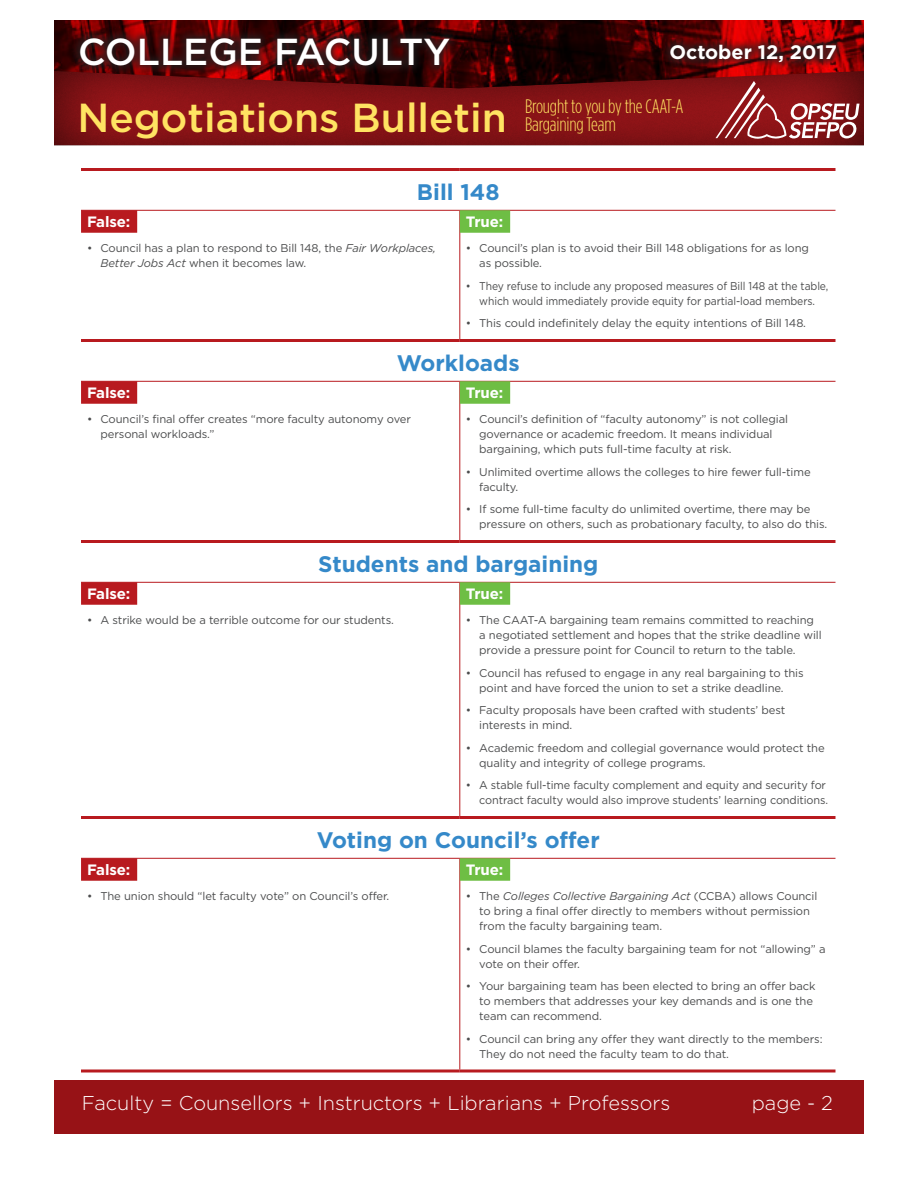
<style>
.page{position:relative;width:918px;height:1188px;background:#fff}
.page>*{position:absolute;margin:0;border:0;box-sizing:border-box;transform-origin:0 0}
.t1{font:500 40.5px "Gotham HTF";color:#ffe362}
.t2{font:500 37.5px "Gotham HTF";color:#fff}
.Table_Section_Header{font:700 22.5px "Gotham HTF";color:#3589c9}
.t3{font:300 19.95px "Gotham HTF";color:#fff}
.t4{font:300 condensed 19.5px "Gotham HTF";letter-spacing:-.01em;color:#ffe362}
.t5{font:700 19.5px "Gotham HTF";color:#fff}
.Table_False{font:700 15px "Gotham";letter-spacing:-.01em;color:#fff}
.Table_True{font:700 15px "Gotham";letter-spacing:-.01em;color:#fff}
.t6{font:11.25px/15px "Gotham HTF";letter-spacing:-.01em;color:#4b4c4d}
.t7{font:11.25px/15px "Gotham HTF";letter-spacing:-.01em;color:#4b4c4d;text-align:center;scale:.92 1}
.s1{font-weight:300;font-stretch:condensed;font-size:19.5px}
.s2{font-style:italic}
</style>
<div class="page">
<div style="left:54px;top:1080px;width:809px;height:54px;background:#971216"></div>
<img style="left:54px;top:20px;width:810px;height:51px">
<div style="left:52px;top:71px;width:813px;height:76px;background:#231f20;opacity:.85"></div>
<div style="left:661px;top:35px;width:185px;height:36px;background:#231f20;opacity:.75"></div>
<div style="left:70px;top:28px;width:389px;height:47px;background:#231f20;opacity:.75"></div>
<svg style="left:716px;top:58px;width:143px;height:84px;background:#993032"></svg>
<hr style="left:460px;top:381px;width:1px;height:159px;background:#b81a1f">
<hr style="left:460px;top:582px;width:1px;height:234px;background:#b81a1f">
<hr style="left:460px;top:858px;width:1px;height:212px;background:#b81a1f">
<hr style="left:81px;top:168px;width:379px;height:3px;background:#b81a1f">
<hr style="left:460px;top:168px;width:376px;height:3px;background:#b81a1f">
<hr style="left:81px;top:210px;width:379px;height:1px;background:#b81a1f">
<hr style="left:460px;top:210px;width:376px;height:1px;background:#b81a1f">
<hr style="left:81px;top:339px;width:379px;height:3px;background:#b81a1f">
<hr style="left:460px;top:339px;width:376px;height:3px;background:#b81a1f">
<hr style="left:81px;top:381px;width:379px;height:1px;background:#b81a1f">
<hr style="left:460px;top:381px;width:376px;height:1px;background:#b81a1f">
<hr style="left:81px;top:540px;width:379px;height:3px;background:#b81a1f">
<hr style="left:460px;top:540px;width:376px;height:3px;background:#b81a1f">
<hr style="left:81px;top:582px;width:379px;height:1px;background:#b81a1f">
<hr style="left:460px;top:582px;width:376px;height:1px;background:#b81a1f">
<hr style="left:81px;top:816px;width:379px;height:3px;background:#b81a1f">
<hr style="left:460px;top:816px;width:376px;height:3px;background:#b81a1f">
<hr style="left:81px;top:858px;width:379px;height:1px;background:#b81a1f">
<hr style="left:460px;top:858px;width:376px;height:1px;background:#b81a1f">
<hr style="left:81px;top:1070px;width:379px;height:2px;background:#b81a1f">
<hr style="left:460px;top:1070px;width:376px;height:2px;background:#b81a1f">
<hr style="left:460px;top:210px;width:1px;height:129px;background:#b81a1f">
<div style="left:81px;top:210px;width:56px;height:23px;background:#b81a1f"></div>
<div style="left:460px;top:210px;width:50px;height:23px;background:#6ebe44"></div>
<div style="left:81px;top:381px;width:56px;height:23px;background:#b81a1f"></div>
<div style="left:460px;top:381px;width:50px;height:23px;background:#6ebe44"></div>
<div style="left:81px;top:582px;width:56px;height:23px;background:#b81a1f"></div>
<div style="left:460px;top:582px;width:50px;height:23px;background:#6ebe44"></div>
<div style="left:81px;top:858px;width:56px;height:23px;background:#b81a1f"></div>
<div style="left:460px;top:858px;width:50px;height:23px;background:#6ebe44"></div>
<h2 class="t2" style="left:78px;top:30px;width:374px">COLLEGE FACULTY</h2>
<h3 class="t5" style="left:669px;top:41px;width:169px">October 12, 2017</h3>
<h3 class="t4" style="left:525px;top:96px;width:160px">Brought to you by the CAAT-A</h3>
<h1 class="t1" style="left:77px;top:94px;width:540px">Negotiations Bulletin <span class="s1">Bargaining Team</span></h1>
<p class="Table_Section_Header" style="left:417px;top:179px;width:84px">Bill 148</p>
<p class="Table_False" style="left:87px;top:213px;width:45px">False:</p>
<p class="t6" style="left:100px;top:240px;width:337px;text-indent:-14px">• Council has a plan to respond to Bill 148, the <span class="s2">Fair Workplaces,<br>Better Jobs Act</span> when it becomes law.</p>
<p class="Table_True" style="left:466px;top:213px;width:39px">True:</p>
<p class="t6" style="left:479px;top:240px;width:331px;text-indent:-14px">• Council’s plan is to avoid their Bill 148 obligations for as long as possible.</p>
<p class="t7" style="left:466px;top:278px;width:396px">• They refuse to include any proposed measures of Bill 148 at the table, which would immediately provide equity for partial-load members.</p>
<p class="t6" style="left:466px;top:315px;width:342px">• This could indefinitely delay the equity intentions of Bill 148.</p>
<p class="Table_Section_Header" style="left:397px;top:350px;width:124px">Workloads</p>
<p class="Table_False" style="left:87px;top:384px;width:45px">False:</p>
<p class="t6" style="left:100px;top:411px;width:312px;text-indent:-14px">• Council’s final offer creates “more faculty autonomy over personal workloads.”</p>
<p class="Table_True" style="left:466px;top:384px;width:39px">True:</p>
<p class="t6" style="left:479px;top:411px;width:310px;text-indent:-14px">• Council’s definition of “faculty autonomy” is not collegial governance or academic freedom. It means individual bargaining, which puts full-time faculty at risk.</p>
<p class="t6" style="left:479px;top:464px;width:333px;text-indent:-14px">• Unlimited overtime allows the colleges to hire fewer full-time faculty.</p>
<p class="t6" style="left:479px;top:501px;width:350px;text-indent:-14px">• If some full-time faculty do unlimited overtime, there may be pressure on others, such as probationary faculty, to also do this.</p>
<p class="Table_Section_Header" style="left:318px;top:551px;width:282px">Students and bargaining</p>
<p class="Table_False" style="left:87px;top:585px;width:45px">False:</p>
<p class="t6" style="left:87px;top:612px;width:308px">• A strike would be a terrible outcome for our students.</p>
<p class="Table_True" style="left:466px;top:585px;width:39px">True:</p>
<p class="t6" style="left:479px;top:612px;width:344px;text-indent:-14px">• The CAAT-A bargaining team remains committed to reaching a negotiated settlement and hopes that the strike deadline will provide a pressure point for Council to return to the table.</p>
<p class="t6" style="left:466px;top:665px;width:339px;text-align:center">• Council has refused to engage in any real bargaining to this point and have forced the union to set a strike deadline.</p>
<p class="t6" style="left:479px;top:702px;width:308px;text-indent:-14px">• Faculty proposals have been crafted with students’ best interests in mind.</p>
<p class="t6" style="left:479px;top:740px;width:347px;text-indent:-14px">• Academic freedom and collegial governance would protect the quality and integrity of college programs.</p>
<p class="t6" style="left:466px;top:777px;width:364px;text-align:right">• A stable full-time faculty complement and equity and security for contract faculty would also improve students’ learning conditions.</p>
<p class="Table_Section_Header" style="left:317px;top:827px;width:285px">Voting on Council’s offer</p>
<p class="Table_False" style="left:87px;top:861px;width:45px">False:</p>
<p class="t6" style="left:87px;top:888px;width:304px">• The union should “let faculty vote” on Council’s offer.</p>
<p class="Table_True" style="left:466px;top:861px;width:39px">True:</p>
<p class="t6" style="left:479px;top:888px;width:340px;text-indent:-14px">• The <span class="s2">Colleges Collective Bargaining Act</span> (CCBA) allows Council to bring a final offer directly to members without permission from the faculty bargaining team.</p>
<p class="t6" style="left:479px;top:941px;width:348px;text-indent:-14px">• Council blames the faculty bargaining team for not “allowing” a vote on their offer.</p>
<p class="t6" style="left:479px;top:978px;width:338px;text-indent:-14px">• Your bargaining team has been elected to bring an offer back to members that addresses your key demands and is one the team can recommend.</p>
<p class="t6" style="left:479px;top:1031px;width:345px;text-indent:-14px">• Council can bring any offer they want directly to the members:<br>They do not need the faculty team to do that.</p>
<h3 class="t3" style="left:82px;top:1092px;width:590px">Faculty = Counsellors + Instructors + Librarians + Professors</h3>
<p class="t3" style="left:752px;top:1092px;width:83px">page - 2</p>
</div>
